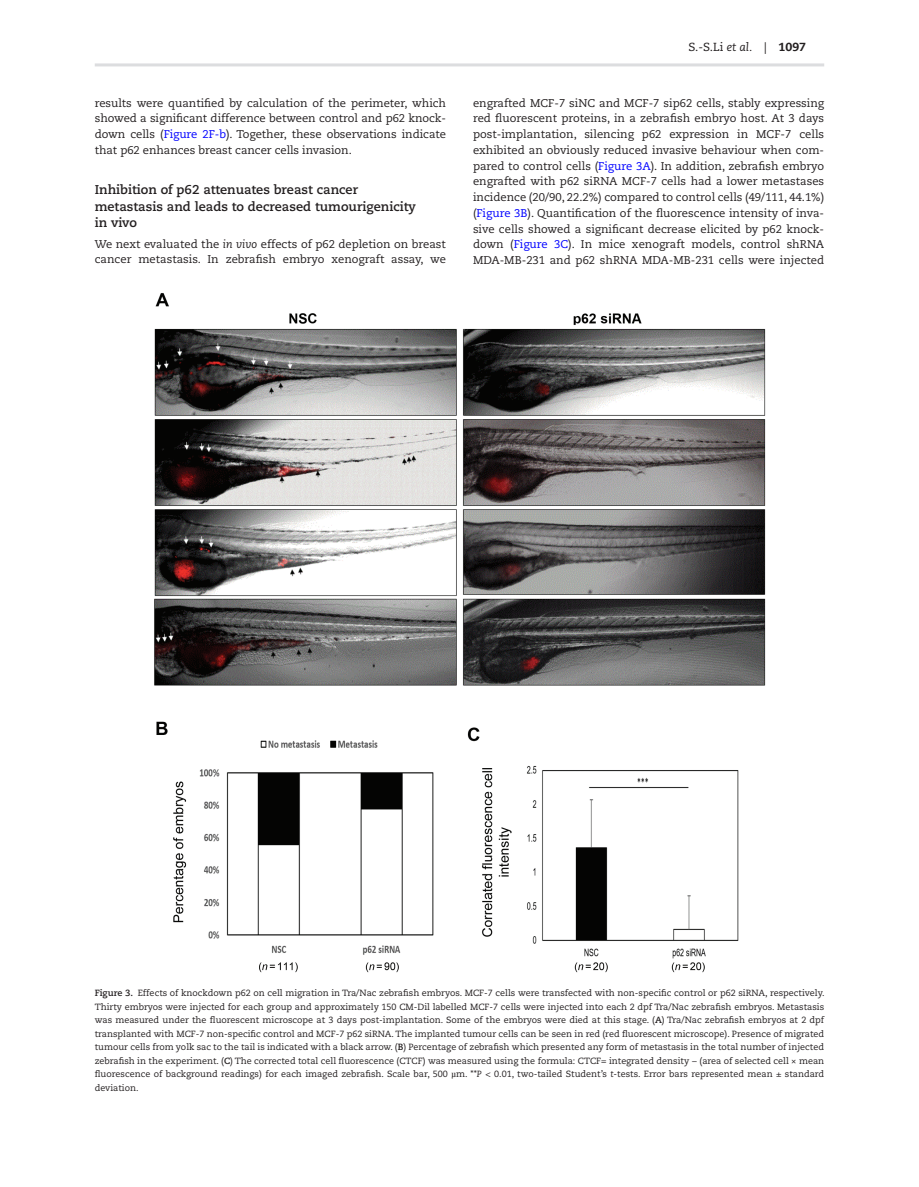
<style>
.page{position:relative;width:919px;height:1187px;background:#fff}
.page>*{position:absolute;margin:0;border:0;box-sizing:border-box;transform-origin:0 0}
.t1{font:700 12.75px/16.5px "Caecilia LT Std";color:#231f20}
.t2{font:11.7px "Caecilia LT Std";color:#231f20}
.t3{font:11.25px/15.8px "Caecilia LT Std";color:#231f20;text-align:justify}
.t4{font:9px/13.5px "Caecilia LT Std";color:#231f20;text-align:justify}
.s1{color:#00f}
.s2{font-style:italic}
.s3{font-weight:800}
.s4{font-weight:700}
.s5{font-family:"Gandhari Unicode"}
</style>
<div class="page">
<hr style="left:95px;top:63px;width:729px;height:3px;background:#dcdddf">
<img style="left:154px;top:293px;width:611px;height:679px">
<p class="t3" style="left:95px;top:95px;width:353px">results were quantified by calculation of the perimeter, which showed a significant difference between control and p62 knock&shy;down cells (<span class="s1">Figure 2F-b</span>). Together, these observations indicate that p62 enhances breast cancer cells invasion.</p>
<h1 class="t1" style="left:95px;top:182px;width:323px">Inhibition of p62 attenuates breast cancer metastasis and leads to decreased tumourigenicity in vivo</h1>
<p class="t3" style="left:95px;top:236px;width:352px">We next evaluated the <span class="s2">in vivo</span> effects of p62 depletion on breast cancer metastasis. In zebrafish embryo xenograft assay, we</p>
<p class="t2" style="left:688px;top:41px;width:119px">S.-S.Li <span class="s2">et al.</span> | <span class="s3">1097</span></p>
<p class="t3" style="left:473px;top:95px;width:353px">engrafted MCF-7 siNC and MCF-7 sip62 cells, stably expressing red fluorescent proteins, in a zebrafish embryo host. At 3 days post-implantation, silencing p62 expression in MCF-7 cells exhibited an obviously reduced invasive behaviour when com&shy;pared to control cells (<span class="s1">Figure 3A</span>). In addition, zebrafish embryo engrafted with p62 siRNA MCF-7 cells had a lower metastases incidence (20/90, 22.2%) compared to control cells (49/111, 44.1%) (<span class="s1">Figure 3B</span>). Quantification of the fluorescence intensity of inva&shy;sive cells showed a significant decrease elicited by p62 knock&shy;down (<span class="s1">Figure 3C</span>). In mice xenograft models, control shRNA MDA-MB-231 and p62 shRNA MDA-MB-231 cells were injected</p>
<p class="t4" style="left:95px;top:986px;width:731px"><span class="s4">Figure 3.</span> Effects of knockdown p62 on cell migration in Tra/Nac zebrafish embryos. MCF-7 cells were transfected with non-specific control or p62 siRNA, respectively.<br>Thirty embryos were injected for each group and approximately 150 CM-Dil labelled MCF-7 cells were injected into each 2 dpf Tra/Nac zebrafish embryos. Metastasis was measured under the fluorescent microscope at 3 days post-implantation. Some of the embryos were died at this stage. (<span class="s4">A</span>) Tra/Nac zebrafish embryos at 2 dpf transplanted with MCF-7 non-specific control and MCF-7 p62 siRNA. The implanted tumour cells can be seen in red (red fluorescent microscope). Presence of migrated tumour cells from yolk sac to the tail is indicated with a black arrow. (<span class="s4">B</span>) Percentage of zebrafish which presented any form of metastasis in the total number of injected zebrafish in the experiment. (<span class="s4">C</span>) The corrected total cell fluorescence (CTCF) was measured using the formula: CTCF= integrated density − (area of selected cell <span class="s5">×</span> mean fluorescence of background readings) for each imaged zebrafish. Scale bar, 500 <span class="s5">µ</span>m. **<span class="s2">P &lt;</span> 0.01, two-tailed Student’s <span class="s2">t</span>-tests. Error bars represented mean ± standard deviation.</p>
</div>
